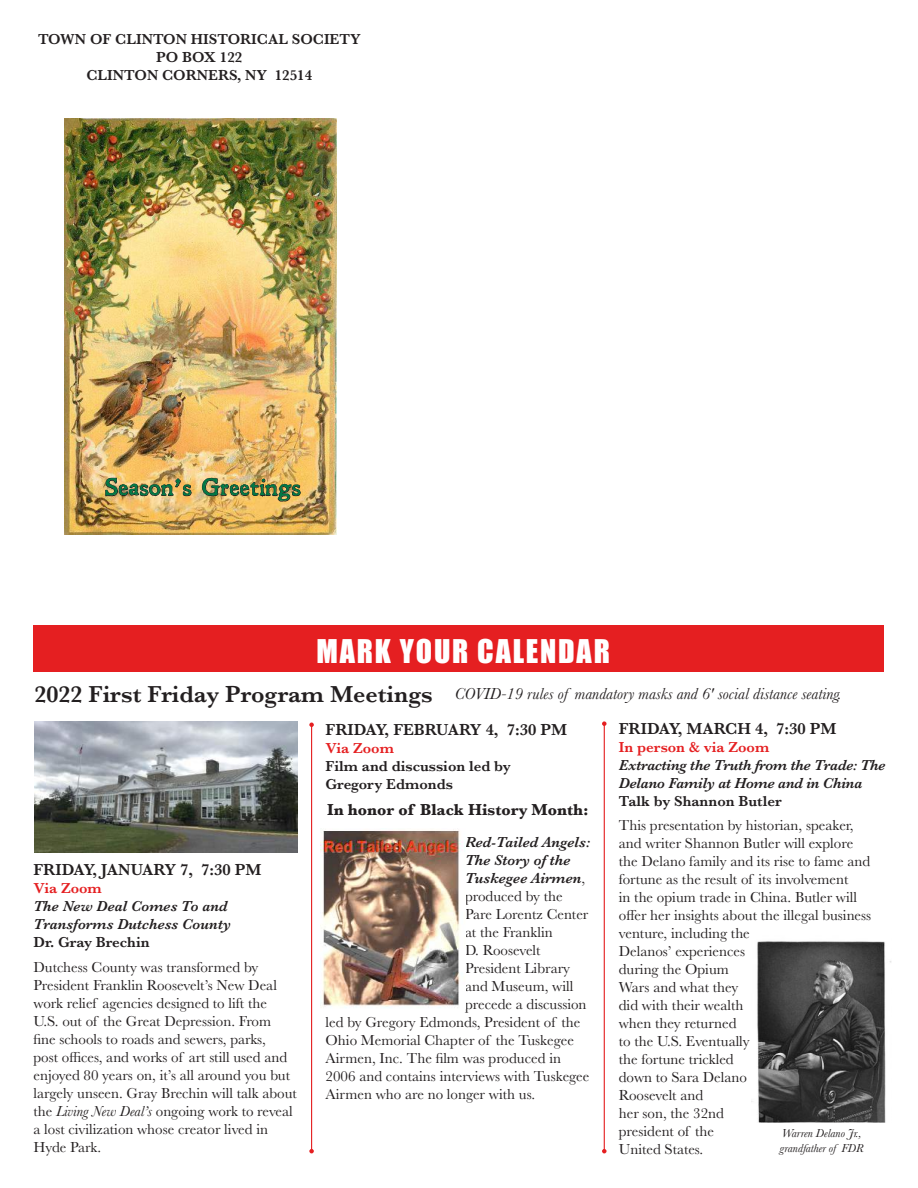
<style>
.page{position:relative;width:918px;height:1188px;background:#fff}
.page>*{position:absolute;margin:0;border:0;box-sizing:border-box;transform-origin:0 0}
.t1{font:30px "Impact";letter-spacing:.06em;color:#fff}
.t2{font:22.5px "Leander";color:#017845}
.t3{font:italic 16.5px/35.2px "Baskerville";color:#231f20}
.t4{font:600 16.5px "Baskerville";color:#231f20}
.t5{font:700 16.5px "Baskerville";color:#231f20}
.t6{font:15px/18px "Baskerville";color:#231f20}
.t7{font:italic 600 15px/18px "Baskerville";color:#231f20}
.t8{font:600 15px/18px "Baskerville";color:#231f20;text-align:center}
.t9{font:600 15px "Baskerville";color:#e51f21}
.t10{font:italic 12px/14.4px "Baskerville";color:#231f20}
.s1{font-weight:600;font-style:normal;font-size:24px}
.s2{font-weight:600;font-style:normal}
.s3{font-weight:400;font-style:normal}
.s4{font-style:italic}
</style>
<div class="page">
<div style="left:34px;top:625px;width:850px;height:47px;background:#e51f21"></div>
<img style="left:752px;top:941px;width:139px;height:182px">
<img style="left:35px;top:721px;width:263px;height:132px">
<img style="left:65px;top:119px;width:271px;height:416px">
<svg style="left:105px;top:477px;width:87px;height:23px;background:#ba9a63"></svg>
<svg style="left:202px;top:478px;width:99px;height:24px;background:#b8975b"></svg>
<img style="left:321px;top:830px;width:144px;height:178px">
<hr style="left:311px;top:725px;width:1px;height:426px;background:#e51f21">
<svg style="left:309px;top:723px;width:5px;height:4px"></svg>
<svg style="left:309px;top:1149px;width:5px;height:4px"></svg>
<hr style="left:604px;top:724px;width:1px;height:427px;background:#e51f21">
<svg style="left:602px;top:721px;width:5px;height:5px"></svg>
<svg style="left:602px;top:1149px;width:5px;height:4px"></svg>
<p class="t8" style="left:38px;top:30px;width:324px">TOWN OF CLINTON HISTORICAL SOCIETY<br>PO BOX 122<br>CLINTON CORNERS, NY 12514</p>
<h2 class="t2" style="left:105px;top:473px;width:198px">Season’s Greetings</h2>
<h1 class="t1" style="left:317px;top:628px;width:295px">MARK YOUR CALENDAR</h1>
<p class="t3" style="left:326px;top:677px;width:518px;text-indent:-291px"><span class="s1">2022 First Friday Program Meetings</span> COVID-19 rules of mandatory masks and 6' social distance seating.<br><span class="s2">FRIDAY, FEBRUARY 4, 7:30 PM</span></p>
<p class="t9" style="left:326px;top:737px;width:70px">Via Zoom</p>
<p class="t8" style="left:326px;top:757px;width:187px;text-align:left">Film and discussion led by<br>Gregory Edmonds</p>
<p class="t5" style="left:327px;top:798px;width:263px">In honor of Black History Month:</p>
<p class="t7" style="left:465px;top:833px;width:127px">Red-Tailed Angels:</p>
<p class="t7" style="left:465px;top:851px;width:107px">The Story of the</p>
<p class="t7" style="left:465px;top:869px;width:122px">Tuskegee Airmen<span class="s3">,</span></p>
<p class="t6" style="left:465px;top:887px;width:99px">produced by the</p>
<p class="t6" style="left:465px;top:905px;width:125px">Pare Lorentz Center</p>
<p class="t6" style="left:465px;top:923px;width:89px">at the Franklin</p>
<p class="t6" style="left:465px;top:941px;width:77px">D. Roosevelt</p>
<p class="t6" style="left:465px;top:959px;width:107px">President Library</p>
<p class="t6" style="left:465px;top:977px;width:110px">and Museum, will</p>
<p class="t6" style="left:465px;top:995px;width:123px">precede a discussion</p>
<p class="t6" style="left:326px;top:1013px;width:256px">led by Gregory Edmonds, President of the</p>
<p class="t6" style="left:326px;top:1031px;width:250px">Ohio Memorial Chapter of the Tuskegee</p>
<p class="t6" style="left:326px;top:1049px;width:237px">Airmen, Inc. The film was produced in</p>
<p class="t6" style="left:326px;top:1067px;width:265px">2006 and contains interviews with Tuskegee</p>
<p class="t6" style="left:326px;top:1085px;width:211px">Airmen who are no longer with us.</p>
<p class="t4" style="left:619px;top:717px;width:219px">FRIDAY, MARCH 4, 7:30 PM</p>
<p class="t9" style="left:619px;top:736px;width:152px">In person &amp; via Zoom</p>
<p class="t7" style="left:619px;top:756px;width:268px">Extracting the Truth from the Trade: The<br>Delano Family at Home and in China</p>
<p class="t8" style="left:619px;top:792px;width:164px">Talk by Shannon Butler</p>
<p class="t6" style="left:619px;top:817px;width:254px">This presentation by historian, speaker, and writer Shannon Butler will explore the Delano family and its rise to fame and fortune as the result of its involvement<br>in the opium trade in China. Butler will offer her insights about the illegal business venture, including the<br>Delanos’ experiences<br>during the Opium<br>Wars and what they<br>did with their wealth<br>when they returned<br>to the U.S. Eventually<br>the fortune trickled<br>down to Sara Delano<br>Roosevelt and<br>her son, the 32nd<br>president of the<br>United States.</p>
<p class="t4" style="left:33px;top:858px;width:229px">FRIDAY, JANUARY 7, 7:30 PM</p>
<p class="t9" style="left:33px;top:878px;width:70px">Via Zoom</p>
<p class="t7" style="left:33px;top:897px;width:199px">The New Deal Comes To and<br>Transforms Dutchess County</p>
<p class="t8" style="left:33px;top:933px;width:118px">Dr. Gray Brechin</p>
<p class="t6" style="left:33px;top:958px;width:265px">Dutchess County was transformed by President Franklin Roosevelt’s New Deal work relief agencies designed to lift the<br>U.S. out of the Great Depression. From fine schools to roads and sewers, parks,<br>post offices, and works of art still used and enjoyed 80 years on, it’s all around you but largely unseen. Gray Brechin will talk about the <span class="s4">Living New Deal’s</span> ongoing work to reveal a lost civilization whose creator lived in Hyde Park.</p>
<p class="t10" style="left:780px;top:1126px;width:85px">Warren Delano Jr., grandfather of FDR</p>
</div>
